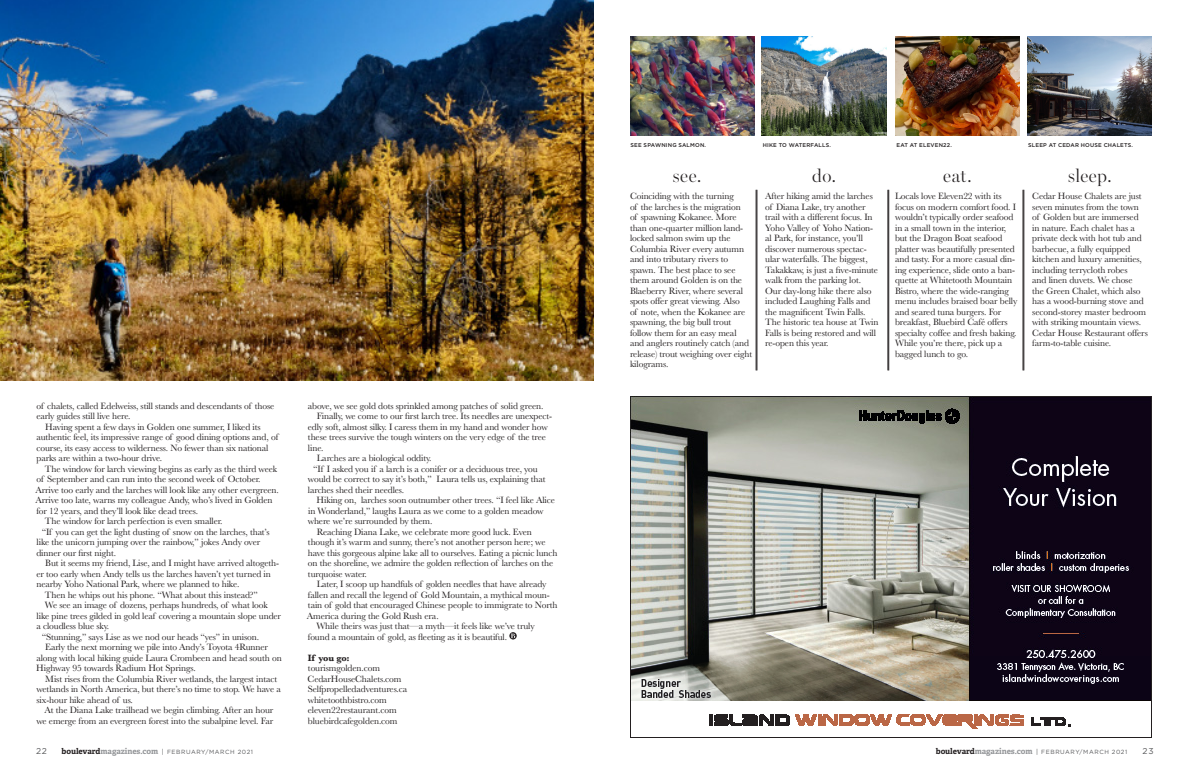
<style>
.page{position:relative;width:1188px;height:774px;background:#fff}
.page>*{position:absolute;margin:0;border:0;box-sizing:border-box;transform-origin:0 0}
.t1{font:300 18px "Lincoln Miller B";letter-spacing:.025em;color:#231f20}
.body_BASKERVILLE{font:9.5px/10.5px "Baskerville";letter-spacing:-.01em;color:#231f20}
.body_BASKERVILLE_no{font:9.5px/10.5px "Baskerville";letter-spacing:-.01em;color:#231f20}
.body_BASKERVILLE_no-2{font:700 9.5px "Baskerville";letter-spacing:-.015em;color:#231f20}
.t2{font:8.5px "Gotham HTF";color:#57585a}
.t3{font:6px "Gotham HTF";letter-spacing:.1em;color:#57585a}
.photo_credit{font:500 5.5px "Gotham";letter-spacing:.03em;color:#231f20}
.s1{font-family:"Adelle";font-weight:700;font-size:8px;color:#231f20}
.s2{font-family:"Adelle";font-weight:700;font-size:8px;color:#939598}
.s3{font-size:6.5px}
</style>
<div class="page">
<img style="left:630px;top:36px;width:124px;height:100px">
<img style="left:762px;top:36px;width:124px;height:100px">
<img style="left:895px;top:36px;width:124px;height:100px">
<img style="left:1028px;top:36px;width:124px;height:100px">
<hr style="left:757px;top:190px;width:1px;height:180px;background:#231f20">
<hr style="left:756px;top:190px;width:1px;height:180px;background:#231f20">
<hr style="left:889px;top:190px;width:1px;height:180px;background:#231f20">
<hr style="left:888px;top:190px;width:1px;height:180px;background:#231f20">
<hr style="left:1024px;top:190px;width:1px;height:180px;background:#231f20">
<hr style="left:1023px;top:190px;width:1px;height:180px;background:#231f20">
<svg style="left:509px;top:632px;width:8px;height:8px"></svg>
<svg style="left:511px;top:634px;width:4px;height:4px"></svg>
<img style="left:0;top:0;width:594px;height:381px">
<img style="left:630px;top:396px;width:522px;height:342px">
<p class="photo_credit" style="left:631px;top:142px;width:77px">SEE SPAWNING SALMON.</p>
<p class="photo_credit" style="left:763px;top:142px;width:70px">HIKE TO WATERFALLS.</p>
<p class="photo_credit" style="left:896px;top:142px;width:57px">EAT AT ELEVEN22.</p>
<p class="photo_credit" style="left:1028px;top:142px;width:106px">SLEEP AT CEDAR HOUSE CHALETS.</p>
<p class="body_BASKERVILLE" style="left:36px;top:400px;width:239px">of chalets, called Edelweiss, still stands and descendants of those early guides still live here.</p>
<p class="body_BASKERVILLE" style="left:36px;top:421px;width:243px;text-indent:9px">Having spent a few days in Golden one summer, I liked its authentic feel, its impressive range of good dining options and, of course, its easy access to wilderness. No fewer than six national parks are within a two-hour drive.</p>
<p class="body_BASKERVILLE" style="left:35px;top:463px;width:245px;text-indent:9px">The window for larch viewing begins as early as the third week of September and can run into the second week of October.<br>Arrive too early and the larches will look like any other evergreen.<br>Arrive too late, warns my colleague Andy, who’s lived in Golden for 12 years, and they’ll look like dead trees.</p>
<p class="body_BASKERVILLE" style="left:45px;top:516px;width:179px">The window for larch perfection is even smaller.</p>
<p class="body_BASKERVILLE" style="left:36px;top:526px;width:235px;text-indent:5px">“If you can get the light dusting of snow on the larches, that’s like the unicorn jumping over the rainbow,” jokes Andy over dinner our first night.</p>
<p class="body_BASKERVILLE" style="left:36px;top:558px;width:244px;text-indent:9px">But it seems my friend, Lise, and I might have arrived altogeth&shy;er too early when Andy tells us the larches haven’t yet turned in nearby Yoho National Park, where we planned to hike.</p>
<p class="body_BASKERVILLE" style="left:45px;top:589px;width:215px">Then he whips out his phone. “What about this instead?”</p>
<p class="body_BASKERVILLE" style="left:36px;top:600px;width:246px;text-indent:8px">We see an image of dozens, perhaps hundreds, of what look like pine trees gilded in gold leaf covering a mountain slope under a cloudless blue sky.</p>
<p class="body_BASKERVILLE" style="left:42px;top:631px;width:219px">“Stunning,” says Lise as we nod our heads “yes” in unison.</p>
<p class="body_BASKERVILLE" style="left:36px;top:642px;width:247px;text-indent:9px">Early the next morning we pile into Andy’s Toyota 4Runner along with local hiking guide Laura Crombeen and head south on<br>Highway 95 towards Radium Hot Springs.</p>
<p class="body_BASKERVILLE" style="left:36px;top:673px;width:246px;text-indent:9px">Mist rises from the Columbia River wetlands, the largest intact wetlands in North America, but there’s no time to stop. We have a six-hour hike ahead of us.</p>
<p class="body_BASKERVILLE" style="left:36px;top:705px;width:239px;text-align:right">At the Diana Lake trailhead we begin climbing. After an hour we emerge from an evergreen forest into the subalpine level. Far</p>
<p class="body_BASKERVILLE" style="left:308px;top:400px;width:237px">above, we see gold dots sprinkled among patches of solid green.</p>
<p class="body_BASKERVILLE" style="left:308px;top:411px;width:246px;text-indent:9px">Finally, we come to our first larch tree. Its needles are unexpect&shy;edly soft, almost silky. I caress them in my hand and wonder how these trees survive the tough winters on the very edge of the tree line.</p>
<p class="body_BASKERVILLE" style="left:317px;top:453px;width:116px">Larches are a biological oddity.</p>
<p class="body_BASKERVILLE" style="left:308px;top:463px;width:239px;text-indent:5px">“If I asked you if a larch is a conifer or a deciduous tree, you would be correct to say it’s both,” Laura tells us, explaining that larches shed their needles.</p>
<p class="body_BASKERVILLE" style="left:308px;top:495px;width:249px;text-indent:9px">Hiking on, larches soon outnumber other trees. “I feel like Alice in Wonderland,” laughs Laura as we come to a golden meadow where we’re surrounded by them.</p>
<p class="body_BASKERVILLE" style="left:308px;top:526px;width:251px;text-indent:9px">Reaching Diana Lake, we celebrate more good luck. Even though it’s warm and sunny, there’s not another person here; we have this gorgeous alpine lake all to ourselves. Eating a picnic lunch on the shoreline, we admire the golden reflection of larches on the turquoise water.</p>
<p class="body_BASKERVILLE" style="left:307px;top:579px;width:252px;text-indent:10px">Later, I scoop up handfuls of golden needles that have already fallen and recall the legend of Gold Mountain, a mythical moun&shy;tain of gold that encouraged Chinese people to immigrate to North America during the Gold Rush era.</p>
<p class="body_BASKERVILLE" style="left:308px;top:621px;width:228px;text-indent:8px">While theirs was just that—a myth—it feels like we’ve truly found a mountain of gold, as fleeting as it is beautiful.</p>
<p class="body_BASKERVILLE_no-2" style="left:308px;top:651px;width:43px">If you go:</p>
<p class="body_BASKERVILLE_no" style="left:308px;top:663px;width:74px">tourismgolden.com</p>
<p class="body_BASKERVILLE_no" style="left:308px;top:673px;width:95px">CedarHouseChalets.com</p>
<p class="body_BASKERVILLE_no" style="left:308px;top:684px;width:101px">Selfpropelledadventures.ca</p>
<p class="body_BASKERVILLE_no" style="left:308px;top:694px;width:80px">whitetoothbistro.com</p>
<p class="body_BASKERVILLE_no" style="left:308px;top:705px;width:90px">eleven22restaurant.com</p>
<p class="body_BASKERVILLE_no" style="left:308px;top:715px;width:91px">bluebirdcafegolden.com</p>
<p class="t1" style="left:673px;top:165px;width:30px">see.</p>
<p class="body_BASKERVILLE_no" style="left:630px;top:191px;width:124px">Coinciding with the turning<br>of the larches is the migration<br>of spawning Kokanee. More than one-quarter million land&shy;locked salmon swim up the<br>Columbia River every autumn and into tributary rivers to spawn. The best place to see them around Golden is on the<br>Blaeberry River, where several spots offer great viewing. Also<br>of note, when the Kokanee are spawning, the big bull trout follow them for an easy meal and anglers routinely catch (and release) trout weighing over eight kilograms.</p>
<p class="t1" style="left:812px;top:165px;width:25px">do.</p>
<p class="body_BASKERVILLE_no" style="left:765px;top:191px;width:115px">After hiking amid the larches of Diana Lake, try another trail with a different focus. In<br>Yoho Valley of Yoho Nation&shy;al Park, for instance, you’ll discover numerous spectac&shy;ular waterfalls. The biggest,<br>Takakkaw, is just a five-minute walk from the parking lot.<br>Our day-long hike there also included Laughing Falls and the magnificent Twin Falls.<br>The historic tea house at Twin<br>Falls is being restored and will re-open this year.</p>
<p class="t1" style="left:943px;top:165px;width:30px">eat.</p>
<p class="body_BASKERVILLE_no" style="left:895px;top:191px;width:124px">Locals love Eleven22 with its focus on modern comfort food. I wouldn’t typically order seafood in a small town in the interior, but the Dragon Boat seafood platter was beautifully presented and tasty. For a more casual din&shy;ing experience, slide onto a ban&shy;quette at Whitetooth Mountain<br>Bistro, where the wide-ranging menu includes braised boar belly and seared tuna burgers. For breakfast, Bluebird Café offers specialty coffee and fresh baking.<br>While you’re there, pick up a bagged lunch to go.</p>
<p class="t1" style="left:1068px;top:165px;width:45px">sleep.</p>
<p class="body_BASKERVILLE_no" style="left:1032px;top:191px;width:117px">Cedar House Chalets are just seven minutes from the town of Golden but are immersed in nature. Each chalet has a private deck with hot tub and barbecue, a fully equipped kitchen and luxury amenities, including terrycloth robes<br>and linen duvets. We chose<br>the Green Chalet, which also has a wood-burning stove and second-storey master bedroom with striking mountain views.<br>Cedar House Restaurant offers farm-to-table cuisine.</p>
<p class="t2" style="left:36px;top:746px;width:13px">22</p>
<p class="t3" style="left:62px;top:749px;width:193px"><span class="s1">boulevard</span><span class="s2">magazines.com</span> <span class="s3">|</span> FEBRUARY/MARCH 2021</p>
<p class="t3" style="left:936px;top:749px;width:193px"><span class="s1">boulevard</span><span class="s2">magazines.com</span> <span class="s3">|</span> FEBRUARY/MARCH 2021</p>
<p class="t2" style="left:1142px;top:746px;width:13px">23</p>
</div>
